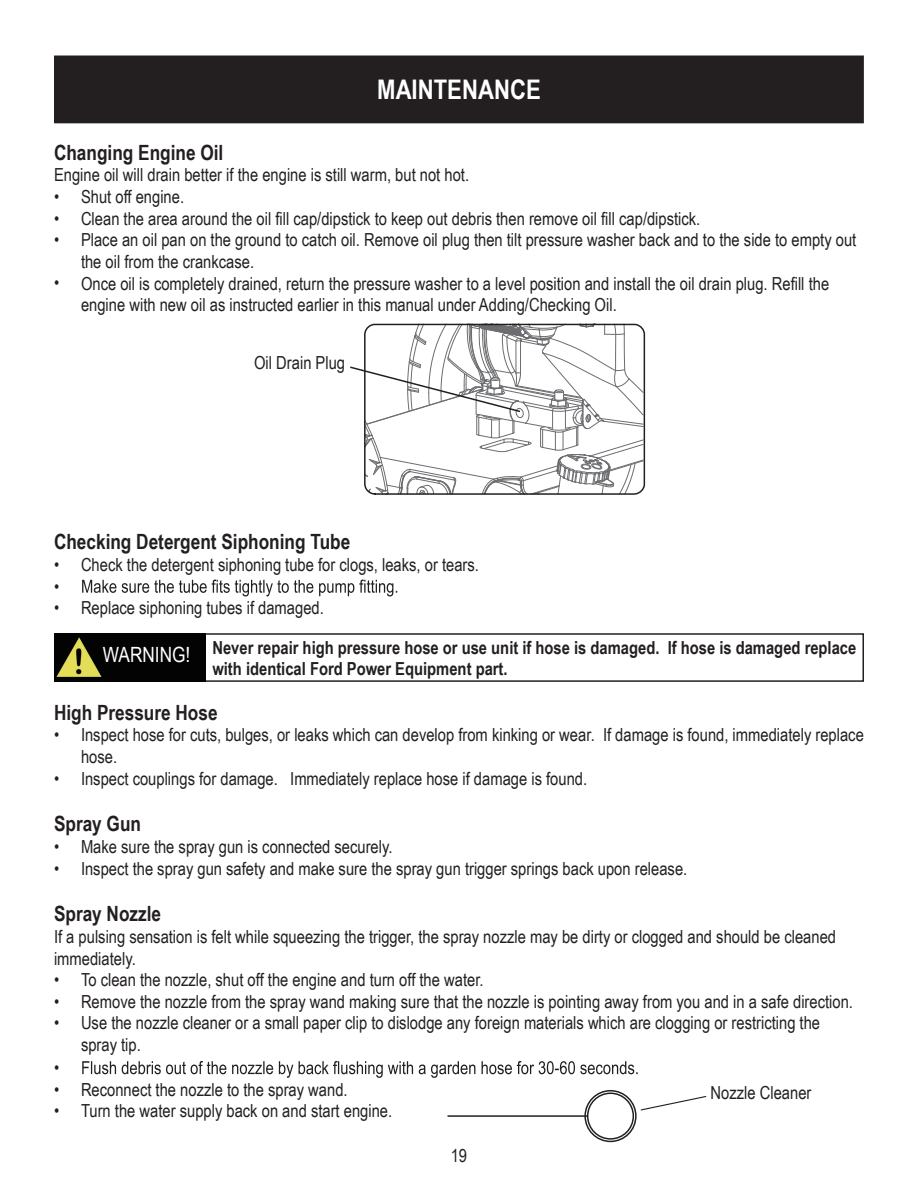
<style>
.page{position:relative;width:918px;height:1188px;background:#fff}
.page>*{position:absolute;margin:0;border:0;box-sizing:border-box;transform-origin:0 0}
.t1{font:700 27px "Arial Narrow";color:#fff}
.t2{font:700 21px "Arial Narrow";color:#231f20}
.t3{font:21px "Arial Narrow";color:#fff}
.t4{font:18px/21.6px "Arial Narrow";color:#231f20}
.t5{font:700 18px/21.6px "Arial Narrow";color:#231f20}
</style>
<div class="page">
<svg style="left:82px;top:1061px;width:556px;height:17px"></svg>
<div style="left:54px;top:633px;width:810px;height:49px;border:2px solid #231f20"></div>
<img style="left:54px;top:633px;width:151px;height:49px">
<div style="left:55px;top:56px;width:808px;height:67px;background:#231f20"></div>
<svg style="left:82px;top:580px;width:315px;height:16px"></svg>
<div style="left:584px;top:1090px;width:53px;height:52px;border:2px solid #231f20;border-radius:50%"></div>
<div style="left:587px;top:1093px;width:47px;height:47px;border:2px solid #231f20;border-radius:50%"></div>
<hr style="left:448px;top:1115px;width:139px;height:2px;background:#231f20">
<svg style="left:640px;top:1096px;width:67px;height:15px"></svg>
<svg style="left:363px;top:323px;width:283px;height:172px"></svg>
<h1 class="t1" style="left:377px;top:69px;width:165px">MAINTENANCE</h1>
<p class="t2" style="left:54px;top:137px;width:171px">Changing Engine Oil</p>
<p class="t4" style="left:54px;top:164px;width:417px">Engine oil will drain better if the engine is still warm, but not hot.</p>
<p class="t4" style="left:54px;top:185px;width:132px">• Shut off engine. •</p>
<p class="t4" style="left:54px;top:228px;width:804px">• Place an oil pan on the ground to catch oil. Remove oil plug then tilt pressure washer back and to the side to empty out</p>
<p class="t4" style="left:81px;top:207px;width:621px">Clean the area around the oil fill cap/dipstick to keep out debris then remove oil fill cap/dipstick.</p>
<p class="t4" style="left:54px;top:272px;width:7px">•</p>
<p class="t4" style="left:81px;top:250px;width:175px">the oil from the crankcase.</p>
<p class="t4" style="left:81px;top:272px;width:750px">Once oil is completely drained, return the pressure washer to a level position and install the oil drain plug. Refill the</p>
<p class="t4" style="left:81px;top:293px;width:537px">engine with new oil as instructed earlier in this manual under Adding/Checking Oil.</p>
<p class="t4" style="left:254px;top:352px;width:93px">Oil Drain Plug</p>
<p class="t2" style="left:54px;top:526px;width:298px">Checking Detergent Siphoning Tube</p>
<p class="t4" style="left:54px;top:553px;width:426px">• Check the detergent siphoning tube for clogs, leaks, or tears. •</p>
<p class="t4" style="left:54px;top:596px;width:271px">• Replace siphoning tubes if damaged.</p>
<p class="t3" style="left:103px;top:639px;width:89px">WARNING!</p>
<p class="t5" style="left:212px;top:636px;width:645px">Never repair high pressure hose or use unit if hose is damaged. If hose is damaged replace with identical Ford Power Equipment part.</p>
<p class="t2" style="left:54px;top:696px;width:165px">High Pressure Hose</p>
<p class="t4" style="left:81px;top:723px;width:784px;text-indent:-27px">• Inspect hose for cuts, bulges, or leaks which can develop from kinking or wear. If damage is found, immediately replace hose.</p>
<p class="t4" style="left:54px;top:767px;width:535px">• Inspect couplings for damage. Immediately replace hose if damage is found.</p>
<p class="t2" style="left:54px;top:808px;width:89px">Spray Gun</p>
<p class="t4" style="left:54px;top:835px;width:340px">• Make sure the spray gun is connected securely.</p>
<p class="t4" style="left:54px;top:857px;width:635px">• Inspect the spray gun safety and make sure the spray gun trigger springs back upon release.</p>
<p class="t2" style="left:54px;top:898px;width:109px">Spray Nozzle</p>
<p class="t4" style="left:54px;top:925px;width:784px">If a pulsing sensation is felt while squeezing the trigger, the spray nozzle may be dirty or clogged and should be cleaned immediately.</p>
<p class="t4" style="left:54px;top:968px;width:431px">• To clean the nozzle, shut off the engine and turn off the water.</p>
<p class="t4" style="left:54px;top:990px;width:801px">• Remove the nozzle from the spray wand making sure that the nozzle is pointing away from you and in a safe direction.</p>
<p class="t4" style="left:54px;top:1011px;width:768px">• Use the nozzle cleaner or a small paper clip to dislodge any foreign materials which are clogging or restricting the</p>
<p class="t4" style="left:81px;top:1033px;width:61px">spray tip.</p>
<p class="t4" style="left:54px;top:1056px;width:7px">•</p>
<p class="t4" style="left:54px;top:1078px;width:295px">• Reconnect the nozzle to the spray wand.</p>
<p class="t4" style="left:54px;top:1099px;width:340px">• Turn the water supply back on and start engine.</p>
<p class="t4" style="left:711px;top:1081px;width:102px">Nozzle Cleaner</p>
<p class="t4" style="left:451px;top:1144px;width:18px">19</p>
</div>
